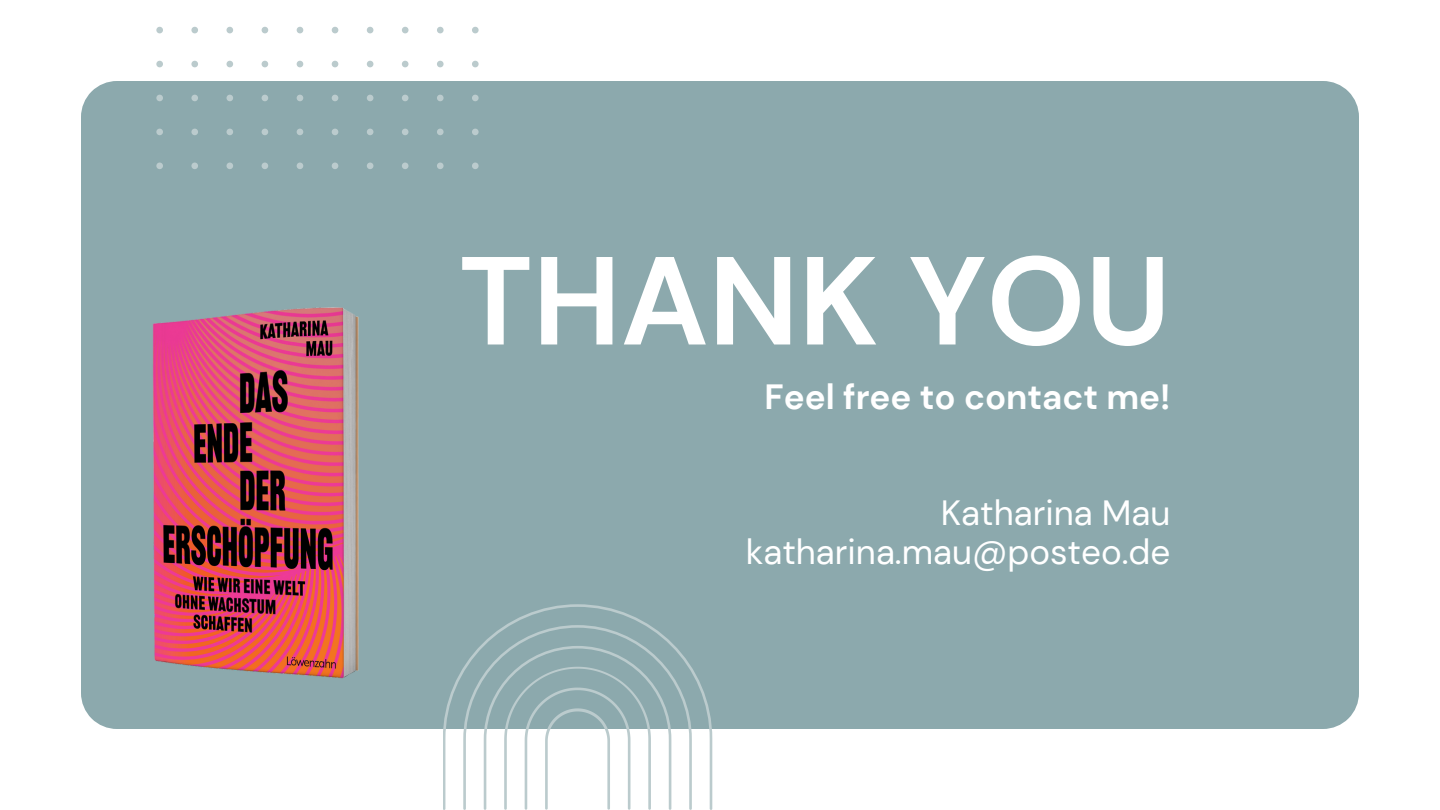
<style>
.page{position:relative;width:1440px;height:810px;background:#fff}
.page>*{position:absolute;margin:0;border:0;box-sizing:border-box;transform-origin:0 0}
.t1{font:700 125px "DM Sans";color:#fff}
.t2{font:35px "DM Sans";color:#fff}
.t3{font:700 35px "DM Sans";color:#fff}
</style>
<div class="page">
<div style="left:81px;top:81px;width:1278px;height:648px;background:#8ca9ad"></div>
<svg style="left:156px;top:26px;width:323px;height:143px;fill:#8ca9ad"></svg>
<svg style="left:443px;top:604px;width:269px;height:206px;fill:#8ca9ad"></svg>
<img style="left:101px;top:268px;width:310px;height:451px">
<p class="t1" style="left:459px;top:220px;width:713px">THANK YOU</p>
<p class="t3" style="left:765px;top:374px;width:407px">Feel free to contact me!</p>
<p class="t2" style="left:941px;top:491px;width:231px">Katharina Mau</p>
<p class="t2" style="left:746px;top:529px;width:426px">katharina.mau@posteo.de</p>
</div>
